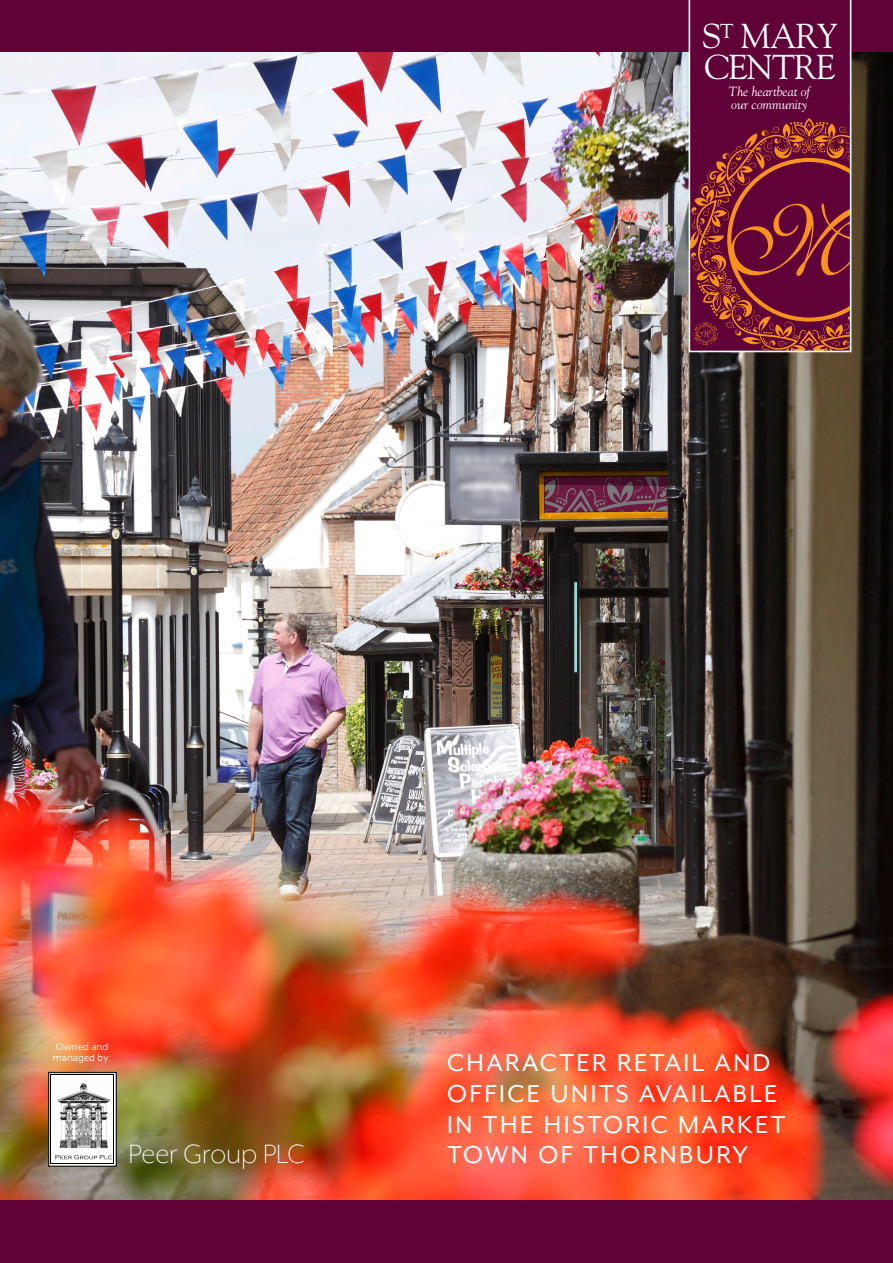
<style>
.page{position:relative;width:893px;height:1263px;background:#fff}
.page>*{position:absolute;margin:0;border:0;box-sizing:border-box;transform-origin:0 0}
.t1{font:34.5px/31.3px "Goudy";letter-spacing:-.03em;color:#fff}
.t2{font:300 30.45px "Mr Eaves XL Mod OT";color:#fff}
.t3{font:28.2px/30.9px "Mr Eaves XL Mod OT";letter-spacing:.09em;color:#fff}
.t4{font:italic 13.2px/13.4px "Goudy";color:#fff}
.t5{font:9.9px/11.1px "Museo Sans 300";color:#fff}
</style>
<div class="page">
<div style="left:1px;top:0;width:892px;height:1263px;background:#600137"></div>
<img style="left:0;top:52px;width:893px;height:1147px">
<svg style="left:689px;top:0;width:162px;height:352px"></svg>
<svg style="left:690px;top:118px;width:161px;height:233px"></svg>
<hr style="left:574px;top:582px;width:3px;height:90px;background:#9fd8d0">
<svg style="left:50px;top:1074px;width:65px;height:91px"></svg>
<img style="left:52px;top:1076px;width:62px;height:87px">
<hr style="left:51px;top:1075px;width:63px;height:1px;background:#000">
<hr style="left:51px;top:1075px;width:1px;height:88px;background:#000">
<hr style="left:114px;top:1075px;width:1px;height:88px;background:#000">
<hr style="left:51px;top:1163px;width:63px;height:1px;background:#000">
<div style="left:48px;top:1072px;width:69px;height:95px;border:1px solid #231f20"></div>
<p class="t1" style="left:702px;top:19px;width:137px">S<sup>T</sup> MARY<br>CENTRE</p>
<p class="t4" style="left:728px;top:84px;width:83px">The heartbeat of our community</p>
<p class="t5" style="left:53px;top:1041px;width:60px">Owned and managed by:</p>
<p class="t2" style="left:129px;top:1139px;width:178px">Peer Group PLC</p>
<p class="t3" style="left:447px;top:1047px;width:340px">CHARACTER RETAIL AND<br>OFFICE UNITS AVAILABLE<br>IN THE HISTORIC MARKET<br>TOWN OF THORNBURY</p>
</div>
